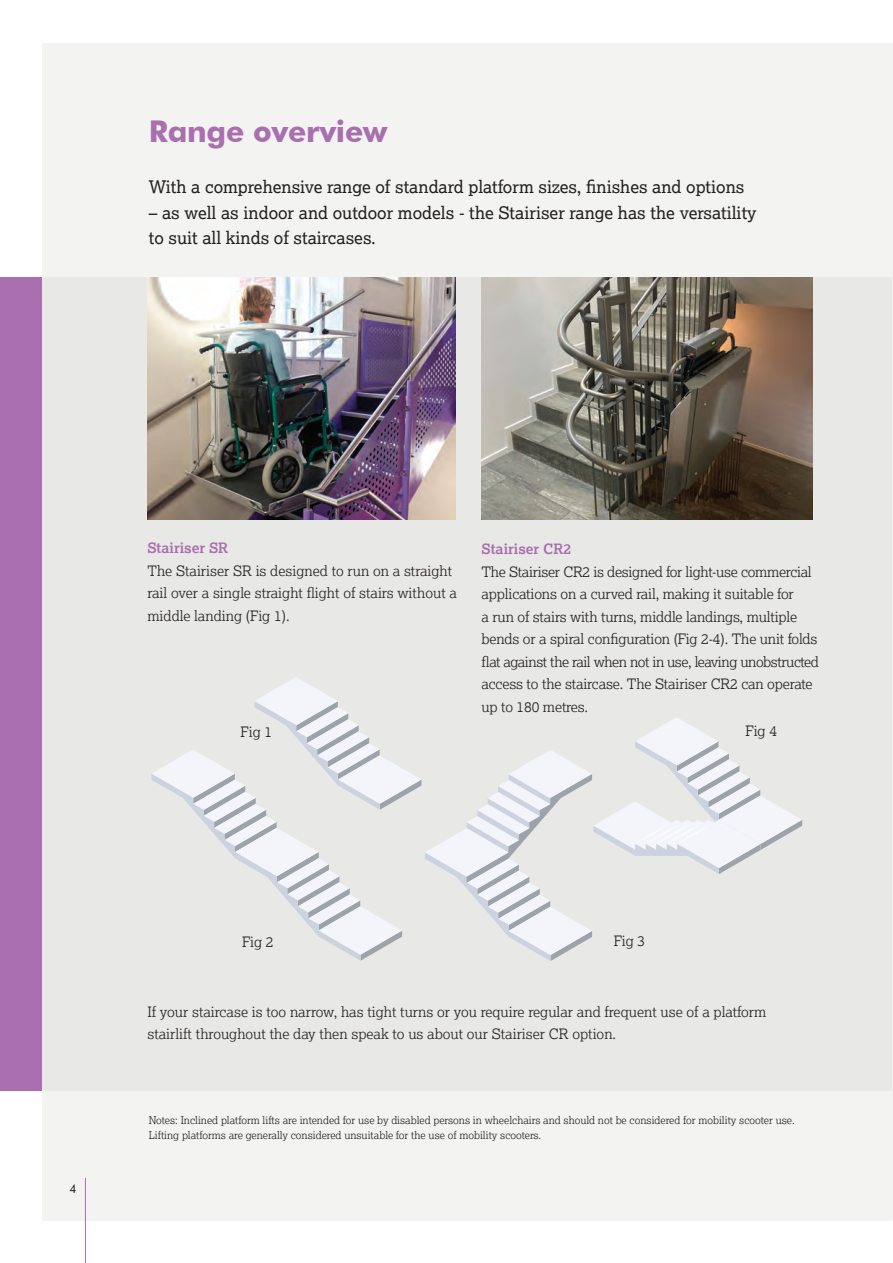
<style>
.page{position:relative;width:893px;height:1263px;background:#fff}
.page>*{position:absolute;margin:0;border:0;box-sizing:border-box;transform-origin:0 0}
.t1{font:700 30px "Futura BT";letter-spacing:-.01em;color:#a96fae}
.t2{font:17.25px/25.5px "Lexia";color:#231f20}
.t3{font:300 14.25px/22.5px "Lexia";letter-spacing:-.01em;color:#231f20}
.t4{font:700 14.25px "Lexia";color:#a96fae}
.t5{font:12px "Futura BT";color:#231f20}
.t6{font:300 10.5px/15px "Lexia";color:#231f20}
</style>
<div class="page">
<div style="left:0;top:277px;width:43px;height:814px;background:#a96fae"></div>
<div style="left:43px;top:43px;width:850px;height:1177px;background:#f3f3f2"></div>
<div style="left:43px;top:277px;width:848px;height:814px;background:#e8e8e6"></div>
<hr style="left:85px;top:1178px;width:1px;height:85px;background:#a96fae">
<img style="left:147px;top:277px;width:308px;height:243px">
<img style="left:482px;top:277px;width:330px;height:243px">
<svg style="left:151px;top:677px;width:651px;height:284px"></svg>
<svg style="left:891px;top:277px;width:1px;height:814px"></svg>
<p class="t1" style="left:149px;top:113px;width:240px">Range overview</p>
<p class="t2" style="left:149px;top:174px;width:597px">With a comprehensive range of standard platform sizes, finishes and options</p>
<p class="t2" style="left:149px;top:199px;width:609px">– as well as indoor and outdoor models - the Stairiser range has the versatility to suit all kinds of staircases.</p>
<p class="t4" style="left:147px;top:539px;width:82px">Stairiser SR</p>
<p class="t3" style="left:147px;top:559px;width:311px">The Stairiser SR is designed to run on a straight rail over a single straight flight of stairs without a middle landing (Fig 1).</p>
<p class="t4" style="left:482px;top:540px;width:91px">Stairiser CR2</p>
<p class="t3" style="left:482px;top:560px;width:339px">The Stairiser CR2 is designed for light-use commercial applications on a curved rail, making it suitable for<br>a run of stairs with turns, middle landings, multiple bends or a spiral configuration (Fig 2-4). The unit folds flat against the rail when not in use, leaving unobstructed access to the staircase. The Stairiser CR2 can operate up to 180 metres.</p>
<p class="t3" style="left:241px;top:720px;width:33px">Fig 1</p>
<p class="t3" style="left:746px;top:719px;width:33px">Fig 4</p>
<p class="t5" style="left:69px;top:1182px;width:9px">4</p>
<p class="t3" style="left:242px;top:930px;width:33px">Fig 2</p>
<p class="t3" style="left:614px;top:929px;width:33px">Fig 3</p>
<p class="t3" style="left:147px;top:1000px;width:620px">If your staircase is too narrow, has tight turns or you require regular and frequent use of a platform stairlift throughout the day then speak to us about our Stairiser CR option.</p>
<p class="t6" style="left:149px;top:1112px;width:647px">Notes: Inclined platform lifts are intended for use by disabled persons in wheelchairs and should not be considered for mobility scooter use.<br>Lifting platforms are generally considered unsuitable for the use of mobility scooters.</p>
</div>
